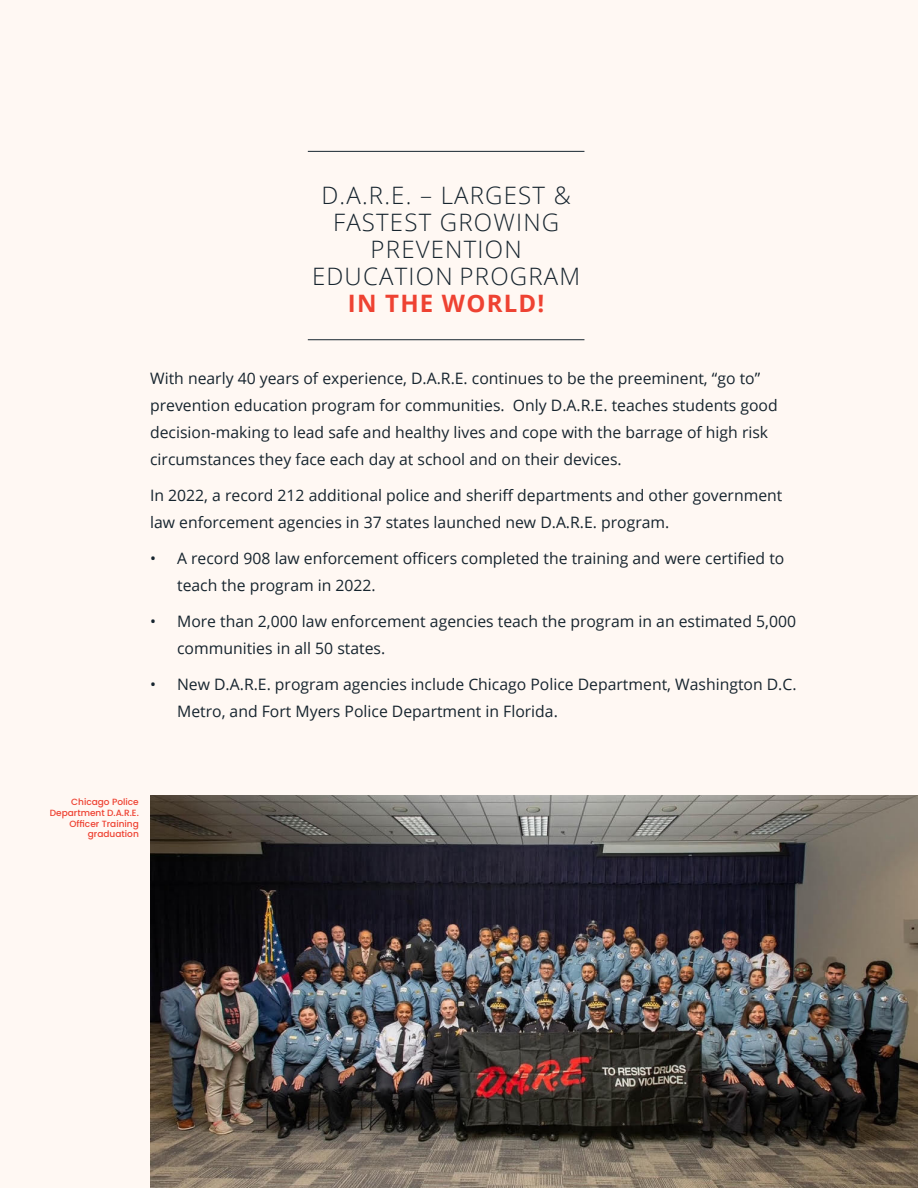
<style>
.page{position:relative;width:918px;height:1188px;background:#fff8f3}
.page>*{position:absolute;margin:0;border:0;box-sizing:border-box;transform-origin:0 0}
.Chapter_Title_-_Alig{font:300 24px/27px "Open Sans";letter-spacing:.05em;color:#16242e;text-align:center}
.Body_Text{font:15.75px/27px "Open Sans";color:#16242e}
.t1{font:500 9px/10.8px "Poppins";color:#ee4232;text-align:right}
.s1{font-weight:700;color:#ee4232}
</style>
<div class="page">
<hr style="left:308px;top:151px;width:276px;height:1px;background:#16242e">
<hr style="left:308px;top:339px;width:276px;height:1px;background:#16242e">
<img style="left:150px;top:795px;width:768px;height:393px">
<p class="Chapter_Title_-_Alig" style="left:312px;top:181px;width:270px">D.A.R.E. – LARGEST &amp;<br>FASTEST GROWING<br>PREVENTION<br>EDUCATION PROGRAM<br><span class="s1">IN THE WORLD!</span></p>
<p class="Body_Text" style="left:150px;top:364px;width:629px">With nearly 40 years of experience, D.A.R.E. continues to be the preeminent, “go to” prevention education program for communities. Only D.A.R.E. teaches students good decision-making to lead safe and healthy lives and cope with the barrage of high risk circumstances they face each day at school and on their devices.</p>
<p class="Body_Text" style="left:150px;top:481px;width:634px">In 2022, a record 212 additional police and sheriff departments and other government law enforcement agencies in 37 states launched new D.A.R.E. program.</p>
<p class="Body_Text" style="left:177px;top:544px;width:609px;text-indent:-27px">• A record 908 law enforcement officers completed the training and were certified to teach the program in 2022.</p>
<p class="Body_Text" style="left:177px;top:607px;width:621px;text-indent:-27px">• More than 2,000 law enforcement agencies teach the program in an estimated 5,000 communities in all 50 states.</p>
<p class="Body_Text" style="left:177px;top:670px;width:621px;text-indent:-27px">• New D.A.R.E. program agencies include Chicago Police Department, Washington D.C.<br>Metro, and Fort Myers Police Department in Florida.</p>
<p class="t1" style="left:50px;top:796px;width:91px">Chicago Police<br>Department D.A.R.E.<br>Officer Training graduation</p>
</div>
